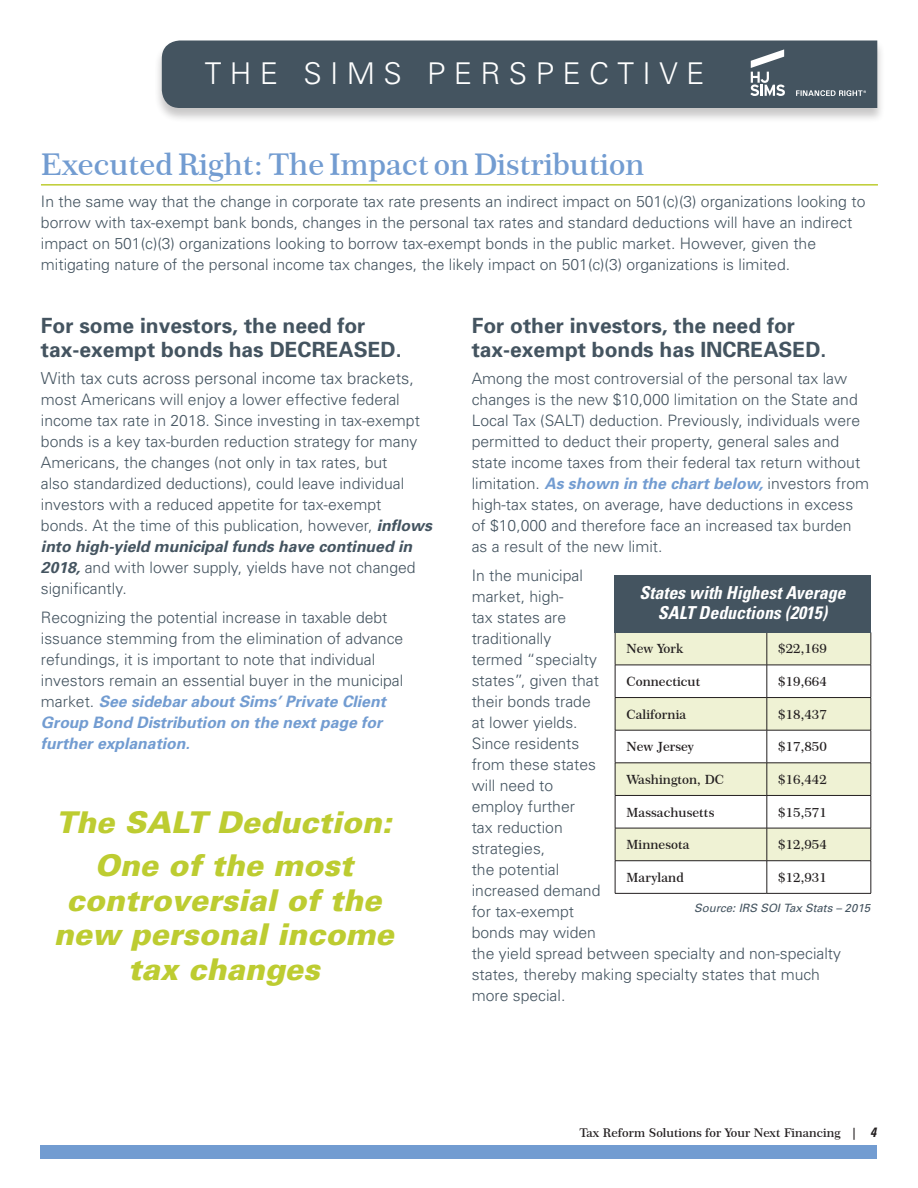
<style>
.page{position:relative;width:918px;height:1188px;background:#fff}
.page>*{position:absolute;margin:0;border:0;box-sizing:border-box;transform-origin:0 0}
.Bullet{font:italic 900 30px/34.5px "Univers";color:#bdcc31;text-align:center}
.Copy{font:600 30px "Century 751 BT";color:#729cd1}
.t1{font:300 30px "Univers";letter-spacing:.28em;color:#fff}
.Copy-2{font:700 21px/24px "Univers";color:#445460}
.t2{font:italic 700 condensed 17.85px/19.2px "Univers";color:#fff;text-align:center}
.Copy-3{font:300 16.5px "Univers";color:#445460}
.Copy-4{font:300 15.75px/21px "Univers";color:#445460}
.t3{font:600 12.75px "Century 751 BT";color:#231f20}
.t4{font:600 12px "Century 751 BT";color:#231f20}
.t5{font:italic 11.55px "Univers";color:#445460}
.s1{font-weight:700;font-style:italic}
.s2{font-weight:700;font-style:italic;color:#729cd1}
.s3{font-family:"Univers";font-weight:700;font-style:italic;font-stretch:condensed;font-size:13.5px}
</style>
<div class="page">
<div style="left:154px;top:40px;width:731px;height:83px;background:#231f20;opacity:.25"></div>
<div style="left:162px;top:40px;width:715px;height:68px;background:#445460"></div>
<svg style="left:750px;top:49px;width:35px;height:47px"></svg>
<svg style="left:796px;top:90px;width:70px;height:6px"></svg>
<hr style="left:41px;top:184px;width:837px;height:2px;background:#bdcc31">
<div style="left:40px;top:1145px;width:838px;height:14px;background:#729cd1"></div>
<svg style="left:616px;top:633px;width:255px;height:227px;fill:#eff2d4"></svg>
<hr style="left:615px;top:632px;width:1px;height:33px;background:#231f20">
<hr style="left:767px;top:632px;width:1px;height:33px;background:#231f20">
<hr style="left:871px;top:632px;width:1px;height:33px;background:#231f20">
<hr style="left:615px;top:665px;width:152px;height:1px;background:#231f20">
<hr style="left:615px;top:665px;width:1px;height:32px;background:#231f20">
<hr style="left:767px;top:665px;width:104px;height:1px;background:#231f20">
<hr style="left:767px;top:665px;width:1px;height:32px;background:#231f20">
<hr style="left:871px;top:665px;width:1px;height:32px;background:#231f20">
<hr style="left:615px;top:697px;width:152px;height:1px;background:#231f20">
<hr style="left:615px;top:698px;width:1px;height:32px;background:#231f20">
<hr style="left:767px;top:697px;width:104px;height:1px;background:#231f20">
<hr style="left:767px;top:698px;width:1px;height:32px;background:#231f20">
<hr style="left:871px;top:698px;width:1px;height:32px;background:#231f20">
<hr style="left:615px;top:730px;width:152px;height:1px;background:#231f20">
<hr style="left:615px;top:730px;width:1px;height:33px;background:#231f20">
<hr style="left:767px;top:730px;width:104px;height:1px;background:#231f20">
<hr style="left:767px;top:730px;width:1px;height:33px;background:#231f20">
<hr style="left:871px;top:730px;width:1px;height:33px;background:#231f20">
<hr style="left:615px;top:763px;width:152px;height:1px;background:#231f20">
<hr style="left:615px;top:763px;width:1px;height:32px;background:#231f20">
<hr style="left:767px;top:763px;width:104px;height:1px;background:#231f20">
<hr style="left:767px;top:763px;width:1px;height:32px;background:#231f20">
<hr style="left:871px;top:763px;width:1px;height:32px;background:#231f20">
<hr style="left:615px;top:795px;width:152px;height:1px;background:#231f20">
<hr style="left:615px;top:796px;width:1px;height:32px;background:#231f20">
<hr style="left:767px;top:795px;width:104px;height:1px;background:#231f20">
<hr style="left:767px;top:796px;width:1px;height:32px;background:#231f20">
<hr style="left:871px;top:796px;width:1px;height:32px;background:#231f20">
<hr style="left:615px;top:828px;width:152px;height:1px;background:#231f20">
<hr style="left:615px;top:828px;width:1px;height:33px;background:#231f20">
<hr style="left:767px;top:828px;width:104px;height:1px;background:#231f20">
<hr style="left:767px;top:828px;width:1px;height:33px;background:#231f20">
<hr style="left:871px;top:828px;width:1px;height:33px;background:#231f20">
<hr style="left:615px;top:860px;width:152px;height:1px;background:#231f20">
<hr style="left:615px;top:861px;width:1px;height:32px;background:#231f20">
<hr style="left:767px;top:860px;width:104px;height:1px;background:#231f20">
<hr style="left:767px;top:861px;width:1px;height:32px;background:#231f20">
<hr style="left:871px;top:861px;width:1px;height:32px;background:#231f20">
<hr style="left:615px;top:893px;width:152px;height:1px;background:#231f20">
<hr style="left:767px;top:893px;width:104px;height:1px;background:#231f20">
<div style="left:615px;top:575px;width:256px;height:58px;background:#445460"></div>
<p class="t1" style="left:205px;top:55px;width:501px">THE SIMS PERSPECTIVE</p>
<p class="Copy" style="left:41px;top:146px;width:605px">Executed Right: The Impact onDistribution</p>
<p class="Copy-4" style="left:41px;top:191px;width:826px">In the same way that the change in corporate tax rate presents an indirect impact on 501(c)(3) organizations looking to borrow with tax-exempt bank bonds, changes in the personal tax rates and standard deductions will have an indirect impact on 501(c)(3) organizations looking to borrow tax-exempt bonds in the public market. However, given the mitigating nature of the personal income tax changes, the likely impact on 501(c)(3) organizations is limited.</p>
<p class="Copy-2" style="left:41px;top:314px;width:362px">For some investors, the need for tax-exempt bonds has DECREASED.</p>
<p class="Copy-3" style="left:41px;top:368px;width:375px">With tax cuts across personal income tax brackets,</p>
<p class="Copy-4" style="left:41px;top:388px;width:392px">most Americans will enjoy a lower effective federal income tax rate in 2018. Since investing in tax-exempt bonds is a key tax-burden reduction strategy for many Americans, the changes (not only in tax rates, but<br>also standardized deductions), could leave individual investors with a reduced appetite for tax-exempt bonds. At the time of this publication, however, <span class="s1">inflows into high-yield municipal funds have continued in 2018,</span> and with lower supply, yields have not changed significantly.</p>
<p class="Copy-4" style="left:41px;top:607px;width:364px">Recognizing the potential increase in taxable debt issuance stemming from the elimination of advance refundings, it is important to note that individual investors remain an essential buyer in the municipal market. <span class="s2">See sidebar about Sims’ Private Client Group Bond Distribution on the next page for further explanation.</span></p>
<p class="Bullet" style="left:56px;top:805px;width:337px">The SALT Deduction:</p>
<p class="Bullet" style="left:54px;top:848px;width:341px">One of the most controversial of the new personal income tax changes</p>
<p class="Copy-2" style="left:472px;top:314px;width:356px">For other investors, the need for tax-exempt bonds has INCREASED.</p>
<p class="Copy-4" style="left:472px;top:367px;width:399px">Among the most controversial of the personal tax law changes is the new $10,000 limitation on the State and Local Tax (SALT) deduction. Previously, individuals were permitted to deduct their property, general sales and state income taxes from their federal tax return without limitation. <span class="s2">As shown in the chart below,</span> investors from high-tax states, on average, have deductions in excess of $10,000 and therefore face an increased tax burden as a result of the new limit.</p>
<p class="Copy-4" style="left:472px;top:565px;width:371px">In the municipal<br>market, high-<br>tax states are<br>traditionally<br>termed “specialty<br>states”, given that<br>their bonds trade<br>at lower yields.<br>Since residents<br>from these states<br>will need to<br>employ further<br>tax reduction<br>strategies,<br>the potential<br>increased demand<br>for tax-exempt<br>bonds may widen<br>the yield spread between specialty and non-specialty states, thereby making specialty states that much more special.</p>
<p class="t2" style="left:640px;top:583px;width:207px">States with Highest Average<br>SALT Deductions (2015)</p>
<p class="t3" style="left:627px;top:641px;width:58px">New York</p>
<p class="t3" style="left:778px;top:641px;width:50px">$22,169</p>
<p class="t3" style="left:627px;top:674px;width:75px">Connecticut</p>
<p class="t3" style="left:778px;top:674px;width:50px">$19,664</p>
<p class="t3" style="left:627px;top:706px;width:61px">California</p>
<p class="t3" style="left:778px;top:706px;width:50px">$18,437</p>
<p class="t3" style="left:627px;top:739px;width:69px">New Jersey</p>
<p class="t3" style="left:778px;top:739px;width:50px">$17,850</p>
<p class="t3" style="left:627px;top:772px;width:99px">Washington, DC</p>
<p class="t3" style="left:778px;top:772px;width:50px">$16,442</p>
<p class="t3" style="left:627px;top:804px;width:89px">Massachusetts</p>
<p class="t3" style="left:778px;top:804px;width:50px">$15,571</p>
<p class="t3" style="left:627px;top:837px;width:65px">Minnesota</p>
<p class="t3" style="left:778px;top:837px;width:50px">$12,954</p>
<p class="t3" style="left:627px;top:870px;width:59px">Maryland</p>
<p class="t3" style="left:778px;top:870px;width:50px">$12,931</p>
<p class="t5" style="left:694px;top:901px;width:178px">Source: IRS SOI Tax Stats – 2015</p>
<p class="t4" style="left:579px;top:1125px;width:298px">Tax Reform Solutions for Your Next Financing | <span class="s3">4</span></p>
</div>
